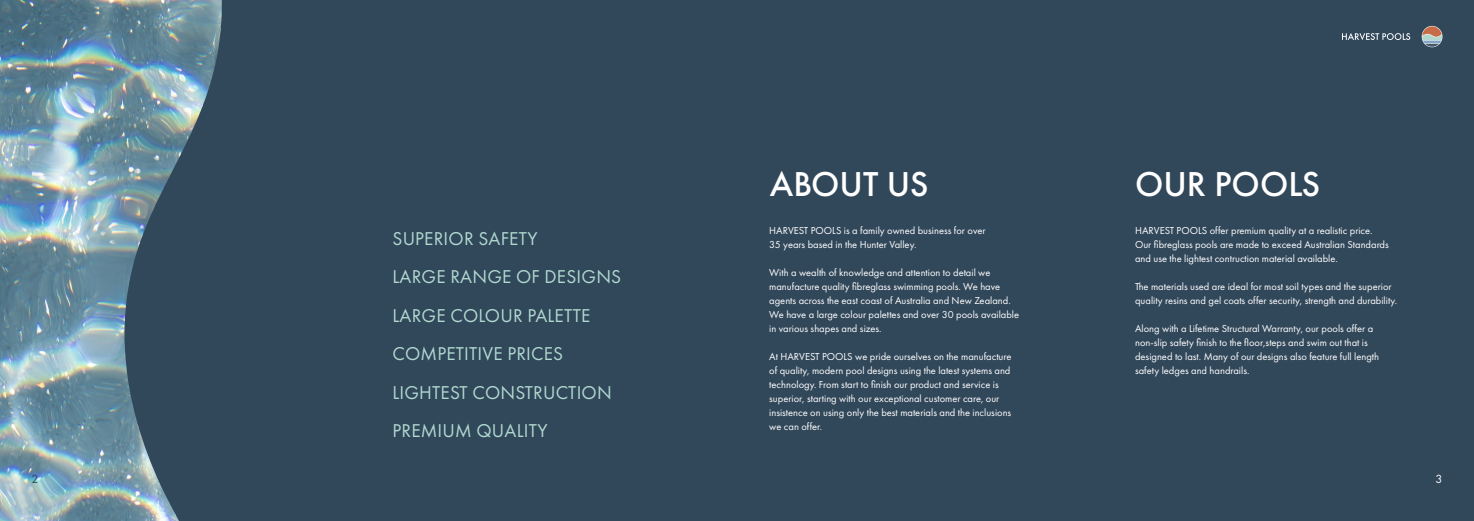
<style>
.page{position:relative;width:1474px;height:521px;background:#fff}
.page>*{position:absolute;margin:0;border:0;box-sizing:border-box;transform-origin:0 0}
.t1{font:500 35.88px "Futura PT";color:#fff}
.t2{font:19.25px/38.5px "Futura PT";letter-spacing:.01em;color:#b1d9d0}
.t3{font:12.25px "Futura PT";color:#30465a}
.t4{font:12.25px "Futura PT";color:#fff}
.t5{font:10.5px/14px "Futura PT";color:#fff}
</style>
<div class="page">
<img style="left:0;top:0;width:124px;height:521px">
<div style="left:347px;top:0;width:1126px;height:521px;background:#31475a"></div>
<svg style="left:124px;top:0;width:223px;height:521px;background:#3e5567"></svg>
<svg style="left:1342px;top:33px;width:68px;height:7px"></svg>
<svg style="left:1421px;top:26px;width:21px;height:21px"></svg>
<svg style="left:1422px;top:26px;width:19px;height:21px"></svg>
<h2 class="t2" style="left:392px;top:219px;width:230px">SUPERIOR SAFETY<br>LARGE RANGE OF DESIGNS<br>LARGE COLOUR PALETTE<br>COMPETITIVE PRICES<br>LIGHTEST CONSTRUCTION<br>PREMIUM QUALITY</h2>
<h1 class="t1" style="left:770px;top:163px;width:160px">ABOUT US</h1>
<h1 class="t1" style="left:1135px;top:163px;width:187px">OUR POOLS</h1>
<p class="t5" style="left:769px;top:223px;width:218px">HARVEST POOLS is a family owned business for over<br>35 years based in the Hunter Valley.</p>
<p class="t5" style="left:769px;top:265px;width:251px">With a wealth of knowledge and attention to detail we manufacture quality fibreglass swimming pools. We have agents across the east coast of Australia and New Zealand.<br>We have a large colour palettes and over 30 pools available in various shapes and sizes.</p>
<p class="t5" style="left:769px;top:349px;width:244px">At HARVEST POOLS we pride ourselves on the manufacture of quality, modern pool designs using the latest systems and technology. From start to finish our product and service is superior, starting with our exceptional customer care, our insistence on using only the best materials and the inclusions we can offer.</p>
<p class="t5" style="left:1135px;top:223px;width:255px">HARVEST POOLS offer premium quality at a realistic price.<br>Our fibreglass pools are made to exceed Australian Standards and use the lightest contruction material available.</p>
<p class="t5" style="left:1135px;top:279px;width:264px">The materials used are ideal for most soil types and the superior quality resins and gel coats offer security, strength and durability.</p>
<p class="t5" style="left:1135px;top:321px;width:245px">Along with a Lifetime Structural Warranty, our pools offer a non-slip safety finish to the floor,steps and swim out that is designed to last. Many of our designs also feature full length safety ledges and handrails.</p>
<p class="t3" style="left:32px;top:471px;width:8px">2</p>
<p class="t4" style="left:1435px;top:471px;width:8px">3</p>
</div>
